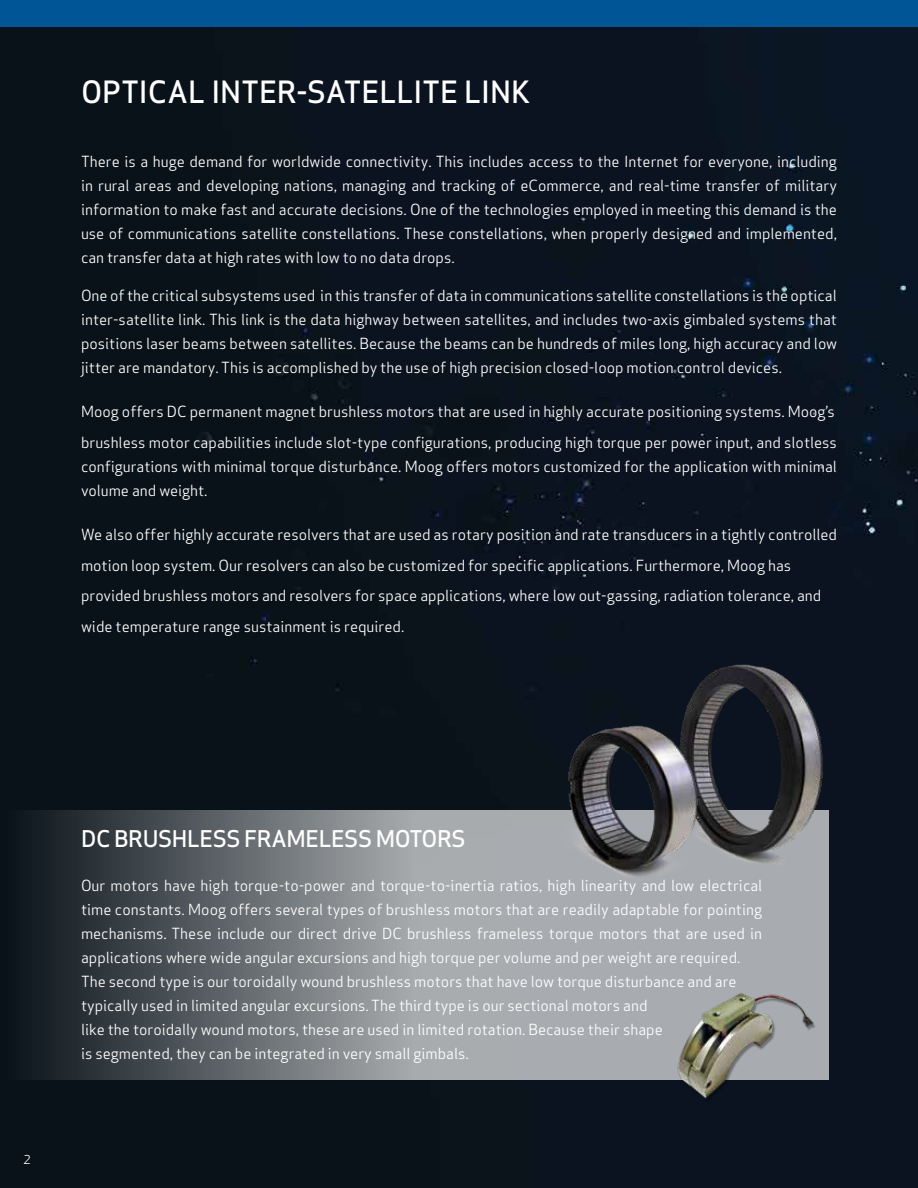
<style>
.page{position:relative;width:918px;height:1188px;background:#fff}
.page>*{position:absolute;margin:0;border:0;box-sizing:border-box;transform-origin:0 0}
.t1{font:500 30px "Apex Sans";letter-spacing:-.01em;color:#fff}
.t2{font:500 22.5px "Apex Sans";letter-spacing:-.02em;color:#fff}
.t3{font:15px/24px "Apex Sans";color:#fff}
.t4{font:12px "Apex Sans";color:#fff}
</style>
<div class="page">
<div style="left:0;top:27px;width:918px;height:1161px;background:#0b1320"></div>
<svg style="left:0;top:810px;width:829px;height:270px"></svg>
<div style="left:0;top:0;width:918px;height:27px;background:#005596"></div>
<img style="left:672px;top:987px;width:144px;height:116px">
<img style="left:670px;top:663px;width:158px;height:208px">
<img style="left:562px;top:723px;width:139px;height:170px">
<h1 class="t1" style="left:81px;top:66px;width:451px">OPTICAL INTER-SATELLITE LINK</h1>
<p class="t3" style="left:81px;top:148px;width:758px;text-align:justify">There is a huge demand for worldwide connectivity. This includes access to the Internet for everyone, including in rural areas and developing nations, managing and tracking of eCommerce, and real-time transfer of military information to make fast and accurate decisions. One of the technologies employed in meeting this demand is the use of communications satellite constellations. These constellations, when properly designed and implemented, can transfer data at high rates with low to no data drops.</p>
<p class="t3" style="left:81px;top:282px;width:758px;text-align:justify">One of the critical subsystems used in this transfer of data in communications satellite constellations is the optical inter-satellite link. This link is the data highway between satellites, and includes two-axis gimbaled systems that positions laser beams between satellites. Because the beams can be hundreds of miles long, high accuracy and low jitter are mandatory. This is accomplished by the use of high precision closed-loop motion control devices.</p>
<p class="t3" style="left:81px;top:395px;width:757px;line-height:30.8px">Moog offers DC permanent magnet brushless motors that are used in highly accurate positioning systems. Moog’s brushless motor capabilities include slot-type configurations, producing high torque per power input, and slotless</p>
<p class="t3" style="left:81px;top:453px;width:757px">configurations with minimal torque disturbance. Moog offers motors customized for the application with minimal volume and weight.</p>
<p class="t3" style="left:81px;top:518px;width:758px;line-height:30.8px">We also offer highly accurate resolvers that are used as rotary position and rate transducers in a tightly controlled motion loop system. Our resolvers can also be customized for specific applications. Furthermore, Moog has provided brushless motors and resolvers for space applications, where low out-gassing, radiation tolerance, and wide temperature range sustainment is required.</p>
<p class="t4" style="left:23px;top:1150px;width:9px">2</p>
<h2 class="t2" style="left:81px;top:819px;width:386px">DC BRUSHLESS FRAMELESS MOTORS</h2>
<p class="t3" style="left:81px;top:872px;width:683px">Our motors have high torque-to-power and torque-to-inertia ratios, high linearity and low electrical time constants. Moog offers several types of brushless motors that are readily adaptable for pointing mechanisms. These include our direct drive DC brushless frameless torque motors that are used in applications where wide angular excursions and high torque per volume and per weight are required.<br>The second type is our toroidally wound brushless motors that have low torque disturbance and are typically used in limited angular excursions. The third type is our sectional motors and<br>like the toroidally wound motors, these are used in limited rotation. Because their shape<br>is segmented, they can be integrated in very small gimbals.</p>
</div>
